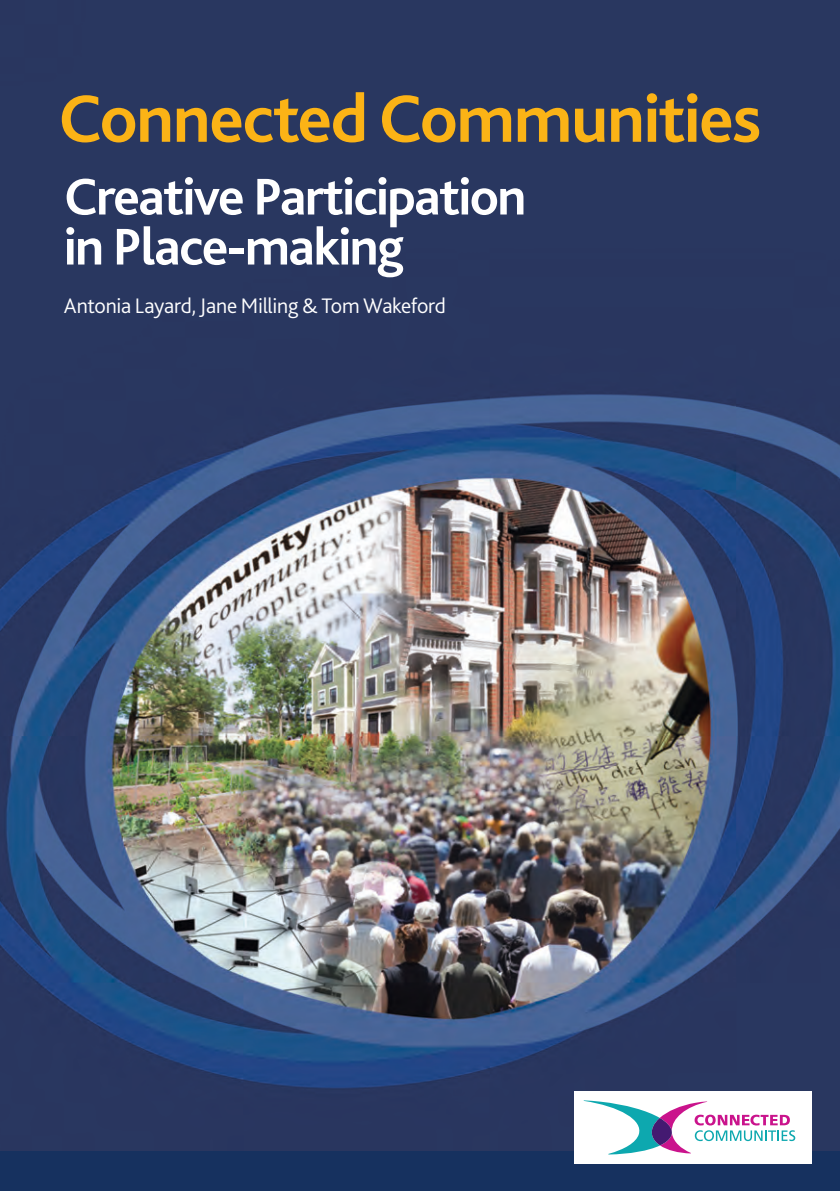
<style>
.page{position:relative;width:840px;height:1191px;background:#fff}
.page>*{position:absolute;margin:0;border:0;box-sizing:border-box;transform-origin:0 0}
.t1{font:700 70px "Bliss 2";letter-spacing:-.02em;color:#fbb316}
.COVER_HEADING{font:700 54px/50px "Bliss 2";letter-spacing:-.03em;color:#fff}
.Cover_Author{font:300 22px "Bliss 2";letter-spacing:-.015em;color:#fff}
</style>
<div class="page">
<div style="left:0;top:0;width:839px;height:1191px;background:#16315f"></div>
<img style="left:0;top:0;width:839px;height:1150px">
<div style="left:573px;top:1091px;width:238px;height:72px;background:#fff"></div>
<svg style="left:583px;top:1100px;width:211px;height:54px"></svg>
<p class="t1" style="left:58px;top:75px;width:704px">Connected Communities</p>
<p class="COVER_HEADING" style="left:64px;top:170px;width:464px">Creative Participation in Place-making</p>
<p class="Cover_Author" style="left:64px;top:292px;width:383px">Antonia Layard, Jane Milling &amp; Tom Wakeford</p>
</div>
